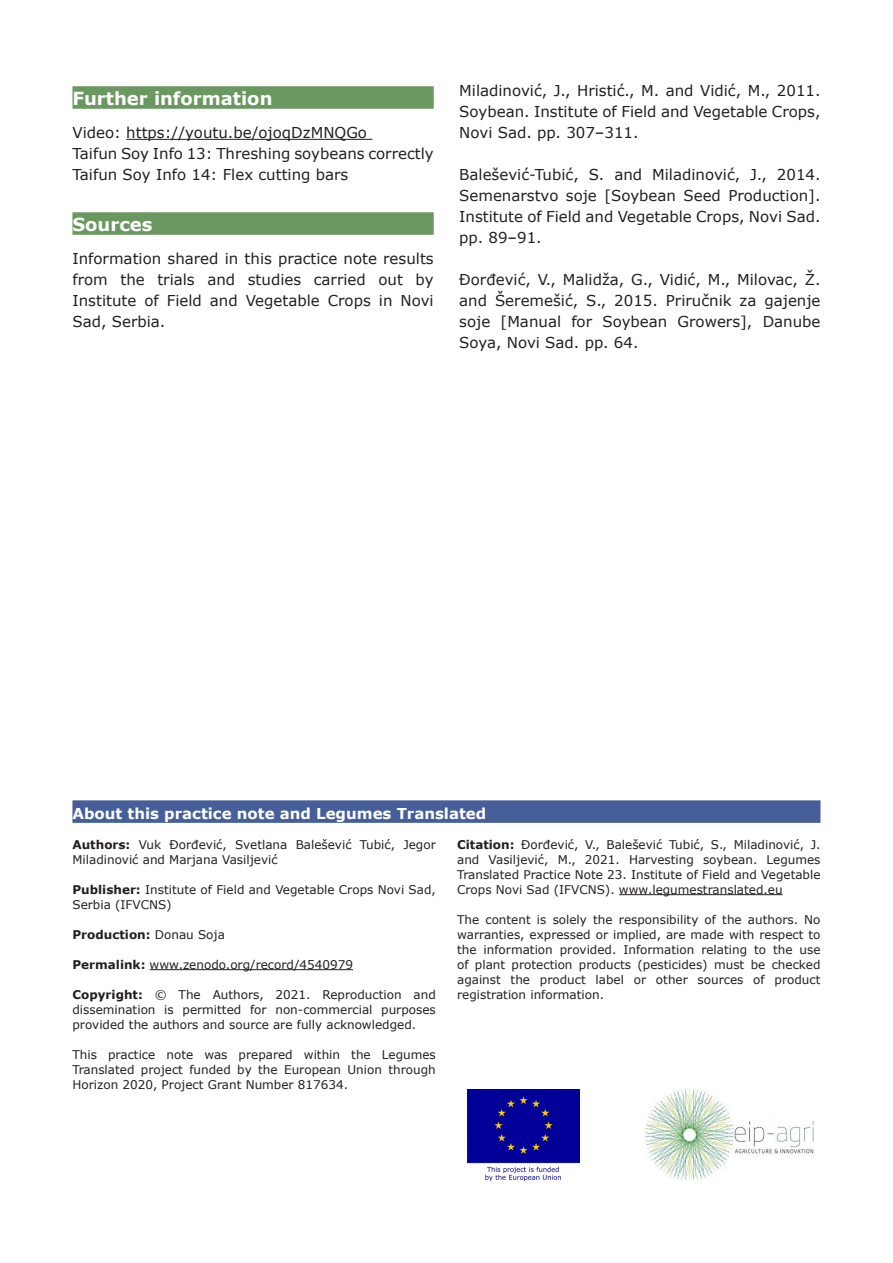
<style>
.page{position:relative;width:893px;height:1263px;background:#fff}
.page>*{position:absolute;margin:0;border:0;box-sizing:border-box;transform-origin:0 0}
.body_HL_white_green{font:700 18px "Verdana";color:#fff}
.t1{font:15px/21px "Verdana";color:#231f20;text-align:justify}
.Absatzformat_1{font:700 15px "Verdana";color:#fff}
.imprint_body_text{font:12px/15px "Verdana";color:#231f20;text-align:justify}
.imprint_body_text-2{font:700 12px "Verdana";color:#231f20}
.s1{color:#000}
.s2{font-weight:700}
.s3{font-weight:400}
</style>
<div class="page">
<div style="left:72px;top:800px;width:748px;height:23px;background:#465f9a"></div>
<hr style="left:150px;top:969px;width:203px;height:1px;background:#231f20">
<hr style="left:619px;top:894px;width:164px;height:1px;background:#231f20">
<img style="left:468px;top:1089px;width:111px;height:91px">
<img style="left:646px;top:1089px;width:168px;height:91px">
<div style="left:72px;top:86px;width:362px;height:23px;background:#6a9860"></div>
<hr style="left:126px;top:139px;width:246px;height:1px;background:#231f20">
<div style="left:72px;top:212px;width:362px;height:23px;background:#6a9860"></div>
<p class="body_HL_white_green" style="left:72px;top:87px;width:202px">Further information</p>
<p class="t1" style="left:72px;top:122px;width:296px">Video: https://youtu.be/ojoqDzMNQGo</p>
<p class="t1" style="left:72px;top:143px;width:363px">Taifun Soy Info 13: Threshing soybeans correctly</p>
<p class="t1" style="left:72px;top:164px;width:277px">Taifun Soy Info 14: Flex cutting bars</p>
<p class="body_HL_white_green" style="left:72px;top:213px;width:82px">Sources</p>
<p class="t1" style="left:72px;top:248px;width:363px">Information shared in this practice note results from the trials and studies carried out by Institute of Field and Vegetable Crops in Novi Sad, Serbia.</p>
<p class="t1" style="left:459px;top:80px;width:363px">Miladinović, J., Hristić., M. and Vidić, M., 2011.<br>Soybean. Institute of Field and Vegetable Crops, Novi Sad. pp. 307<span class="s1">–</span>311.</p>
<p class="t1" style="left:459px;top:164px;width:363px">Balešević-Tubić, S. and Miladinović, J., 2014.<br>Semenarstvo soje [Soybean Seed Production].<br>Institute of Field and Vegetable Crops, Novi Sad. pp. 89<span class="s1">–</span>91.</p>
<p class="t1" style="left:459px;top:269px;width:363px">Đorđević, V., Malidža, G., Vidić, M., Milovac, Ž. and Šeremešić, S., 2015. Priručnik za gajenje soje [Manual for Soybean Growers], Danube Soya, Novi Sad. pp. 64.</p>
<p class="Absatzformat_1" style="left:72px;top:804px;width:415px">About this practice note and Legumes Translated</p>
<p class="imprint_body_text" style="left:72px;top:837px;width:365px"><span class="s2">Authors:</span> Vuk Đorđević, Svetlana Balešević Tubić, Jegor<br>Miladinović and Marjana Vasiljević</p>
<p class="imprint_body_text" style="left:72px;top:882px;width:365px"><span class="s2">Publisher:</span> Institute of Field and Vegetable Crops Novi Sad,<br>Serbia (IFVCNS)</p>
<p class="imprint_body_text-2" style="left:72px;top:926px;width:154px">Production: <span class="s3">Donau Soja</span></p>
<p class="imprint_body_text" style="left:72px;top:957px;width:282px"><span class="s2">Permalink:</span> www.zenodo.org/record/4540979</p>
<p class="imprint_body_text" style="left:72px;top:987px;width:365px"><span class="s2">Copyright:</span> © The Authors, 2021. Reproduction and dissemination is permitted for non-commercial purposes provided the authors and source are fully acknowledged.</p>
<p class="imprint_body_text" style="left:72px;top:1047px;width:365px">This practice note was prepared within the Legumes Translated project funded by the European Union through Horizon 2020, Project Grant Number 817634.</p>
<p class="imprint_body_text" style="left:457px;top:837px;width:365px"><span class="s2">Citation:</span> Đorđević, V., Balešević Tubić, S., Miladinović, J. and Vasiljević, M., 2021. Harvesting soybean. Legumes Translated Practice Note 23. Institute of Field and Vegetable Crops Novi Sad (IFVCNS). www.legumestranslated.eu</p>
<p class="imprint_body_text" style="left:457px;top:912px;width:365px">The content is solely the responsibility of the authors. No warranties, expressed or implied, are made with respect to the information provided. Information relating to the use of plant protection products (pesticides) must be checked against the product label or other sources of product registration information.</p>
</div>
